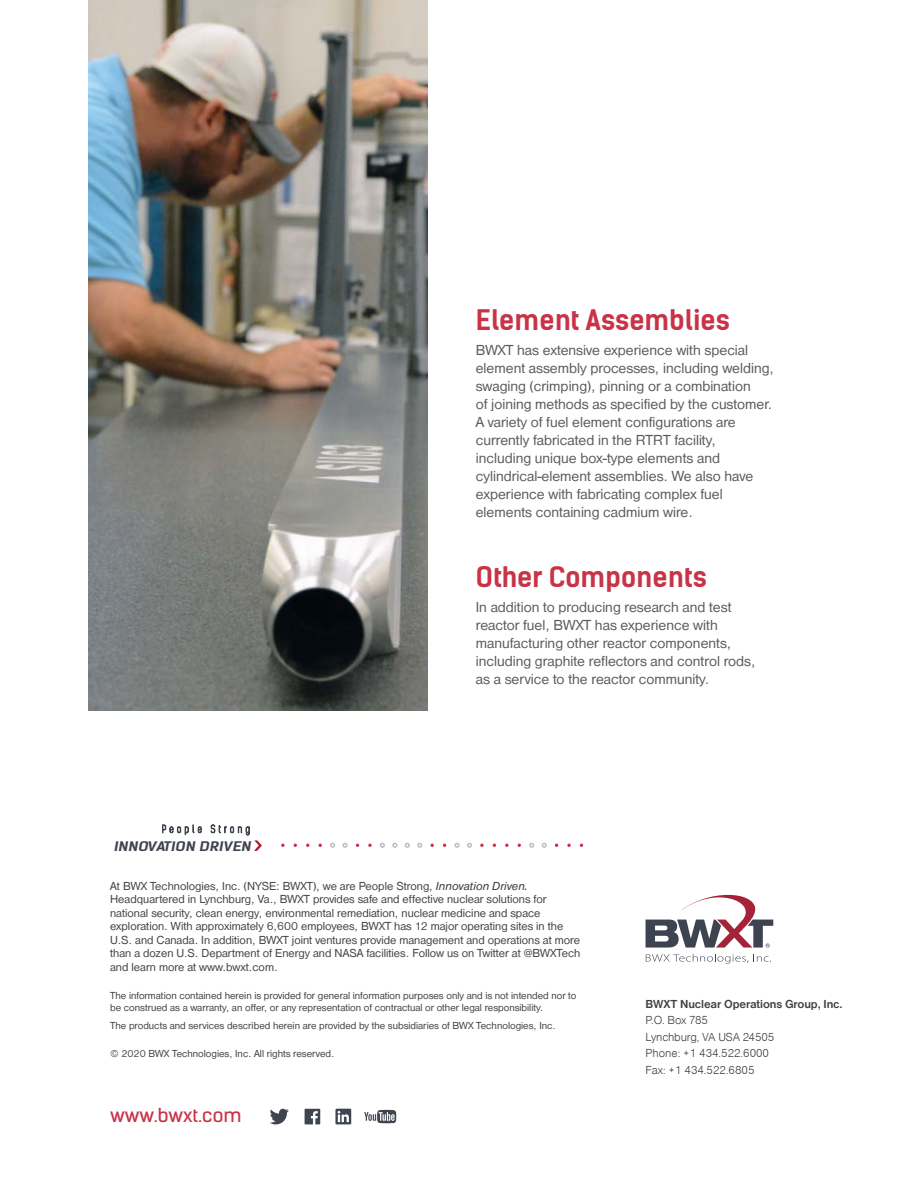
<style>
.page{position:relative;width:918px;height:1188px;background:#fff}
.page>*{position:absolute;margin:0;border:0;box-sizing:border-box;transform-origin:0 0}
.Sub-head{font:700 27px "Kelson Sans";color:#c93347}
.t1{font:18px "Kelson Sans";color:#c93347;scale:1.1 1}
.Body_Copy_10_12{font:15px/18px "Nimbus San D";color:#58595b}
.t2{font:italic 700 12.6px "Kelson Sans";color:#3f454f;scale:1.26 1}
.Boilerplate{font:12px/13.5px "Nimbus San D";color:#414042}
.Web_Address_9_10__B{font:12px "Nimbus San D Ligh";letter-spacing:-.01em;color:#414042}
.Web_Address_9_10__B-2{font:700 12px "Nimbus San D";letter-spacing:-.01em;color:#414042}
.Boilerplate-2{font:10.5px/12px "Nimbus San D";color:#414042}
.s1{font-style:italic}
</style>
<div class="page">
<svg style="left:646px;top:954px;width:102px;height:10px"></svg>
<svg style="left:756px;top:956px;width:15px;height:6px"></svg>
<svg style="left:646px;top:895px;width:127px;height:53px"></svg>
<img style="left:89px;top:0;width:338px;height:711px">
<svg style="left:364px;top:1110px;width:32px;height:13px"></svg>
<svg style="left:305px;top:1109px;width:15px;height:15px"></svg>
<svg style="left:270px;top:1109px;width:19px;height:15px"></svg>
<svg style="left:335px;top:1109px;width:16px;height:15px"></svg>
<svg style="left:318px;top:844px;width:4px;height:3px"></svg>
<svg style="left:343px;top:843px;width:5px;height:5px"></svg>
<svg style="left:368px;top:844px;width:4px;height:3px"></svg>
<svg style="left:392px;top:843px;width:5px;height:5px"></svg>
<svg style="left:417px;top:843px;width:5px;height:5px"></svg>
<svg style="left:467px;top:843px;width:5px;height:5px"></svg>
<svg style="left:281px;top:844px;width:4px;height:3px"></svg>
<svg style="left:330px;top:843px;width:5px;height:5px"></svg>
<svg style="left:380px;top:843px;width:5px;height:5px"></svg>
<svg style="left:405px;top:843px;width:5px;height:5px"></svg>
<svg style="left:430px;top:844px;width:4px;height:3px"></svg>
<svg style="left:454px;top:843px;width:6px;height:5px"></svg>
<svg style="left:480px;top:844px;width:4px;height:3px"></svg>
<svg style="left:505px;top:844px;width:4px;height:3px"></svg>
<svg style="left:542px;top:843px;width:5px;height:5px"></svg>
<svg style="left:529px;top:843px;width:5px;height:5px"></svg>
<svg style="left:162px;top:825px;width:40px;height:10px"></svg>
<svg style="left:211px;top:825px;width:51px;height:26px"></svg>
<svg style="left:567px;top:844px;width:4px;height:3px"></svg>
<p class="Sub-head" style="left:476px;top:304px;width:256px">Element Assemblies</p>
<p class="Body_Copy_10_12" style="left:476px;top:341px;width:300px">BWXT has extensive experience with special element assembly processes, including welding, swaging (crimping), pinning or a combination<br>of joining methods as specified by the customer.<br>A variety of fuel element configurations are currently fabricated in the RTRT facility, including unique box-type elements and cylindrical-element assemblies. We also have experience with fabricating complex fuel elements containing cadmium wire.</p>
<p class="t2" style="left:113px;top:838px;width:113px">INNOVATION DRIVEN</p>
<p class="Sub-head" style="left:476px;top:560px;width:233px">Other Components</p>
<p class="Body_Copy_10_12" style="left:476px;top:598px;width:281px">In addition to producing research and test reactor fuel, BWXT has experience with manufacturing other reactor components, including graphite reflectors and control rods, as a service to the reactor community.</p>
<p class="Boilerplate" style="left:110px;top:879px;width:472px">At BWX Technologies, Inc. (NYSE: BWXT), we are People Strong, <span class="s1">Innovation Driven.<br></span>Headquartered in Lynchburg, Va., BWXT provides safe and effective nuclear solutions for national security, clean energy, environmental remediation, nuclear medicine and space exploration. With approximately 6,600 employees, BWXT has 12 major operating sites in the U.S. and Canada. In addition, BWXT joint ventures provide management and operations at more than a dozen U.S. Department of Energy and NASA facilities. Follow us on Twitter at @BWXTech and learn more at www.bwxt.com.</p>
<p class="Boilerplate-2" style="left:110px;top:989px;width:468px">The information contained herein is provided for general information purposes only and is not intended nor to be construed as a warranty, an offer, or any representation of contractual or other legal responsibility.</p>
<p class="Boilerplate-2" style="left:110px;top:1020px;width:447px">The products and services described herein are provided by the subsidiaries of BWX Technologies, Inc.</p>
<p class="Boilerplate-2" style="left:110px;top:1048px;width:226px">© 2020 BWX Technologies, Inc. All rights reserved.</p>
<p class="t1" style="left:110px;top:1104px;width:121px">www.bwxt.com</p>
<p class="Web_Address_9_10__B-2" style="left:646px;top:997px;width:199px">BWXT Nuclear Operations Group, Inc.</p>
<p class="Web_Address_9_10__B" style="left:646px;top:1014px;width:64px">P.O. Box 785</p>
<p class="Web_Address_9_10__B" style="left:646px;top:1030px;width:130px">Lynchburg, VA USA 24505</p>
<p class="Web_Address_9_10__B" style="left:646px;top:1047px;width:125px">Phone: +1 434.522.6000</p>
<p class="Web_Address_9_10__B" style="left:646px;top:1063px;width:110px">Fax: +1 434.522.6805</p>
</div>
